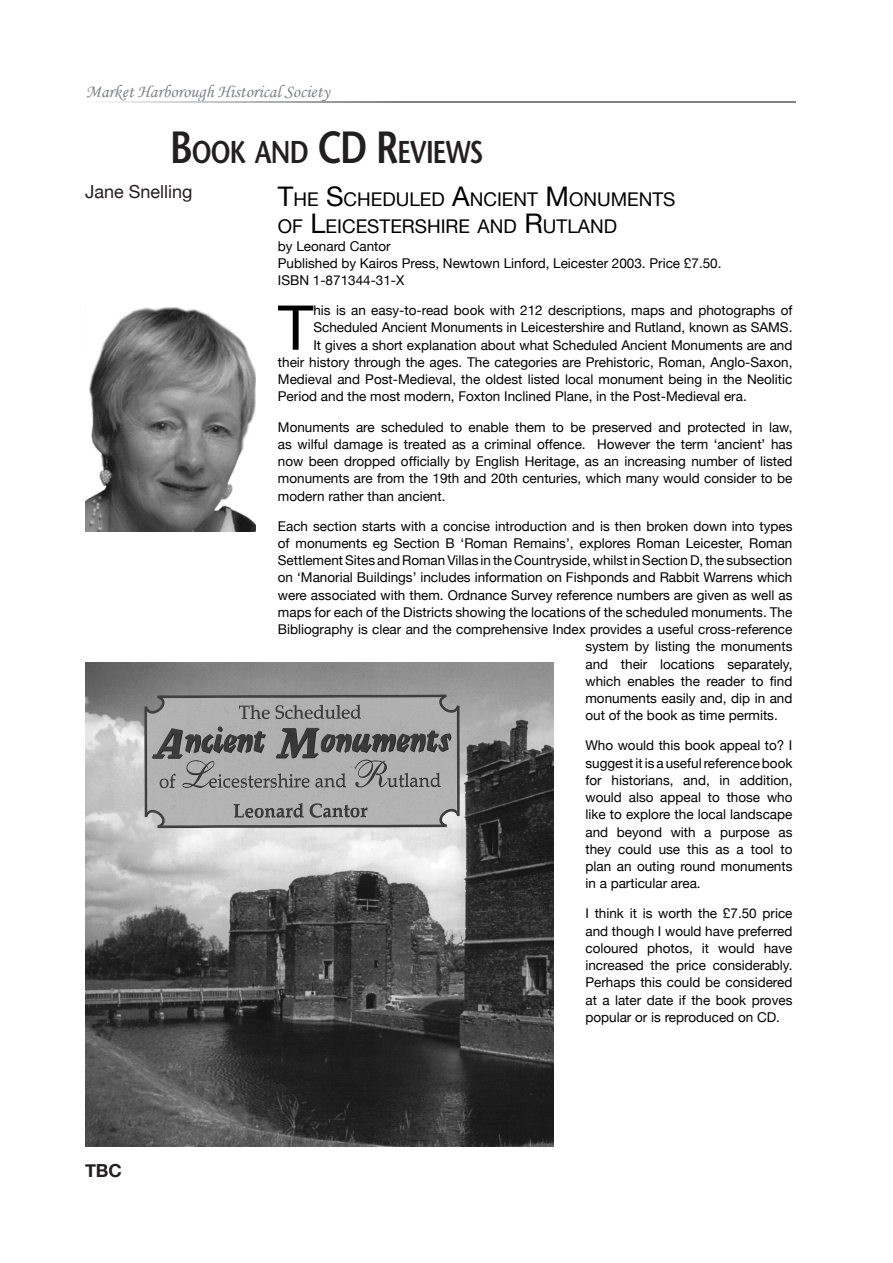
<style>
.page{position:relative;width:893px;height:1263px;background:#fff}
.page>*{position:absolute;margin:0;border:0;box-sizing:border-box;transform-origin:0 0}
.t1{font:61.8px "Helvetica Neue";color:#000}
.t2{font:600 31.5px "Stone Sans";letter-spacing:-.035em;color:#231f20;scale:.8 1}
.t3{font:18.9px/27px "Helvetica Neue";color:#000}
.t4{font:18px "Monotype Corsiva";color:#808285}
.t5{font:18px "Helvetica Neue";color:#231f20}
.t6{font:700 18px "Helvetica Neue";color:#231f20}
.t7{font:13.5px/17.2px "Helvetica Neue";color:#000;text-align:justify}
.s1{font-size:45px}
.s2{font-size:27px}
</style>
<div class="page">
<svg style="left:104px;top:101px;width:691px;height:1px"></svg>
<img style="left:85px;top:663px;width:468px;height:484px">
<img style="left:85px;top:307px;width:170px;height:224px">
<h3 class="t4" style="left:86px;top:81px;width:245px">Market Harborough Historical Society</h3>
<h2 class="t2" style="left:170px;top:133px;width:393px"><span class="s1">B</span>OOK AND <span class="s1">CD R</span>EVIEWS</h2>
<h3 class="t5" style="left:85px;top:181px;width:109px">Jane Snelling</h3>
<h3 class="t3" style="left:278px;top:186px;width:387px"><span class="s2">T</span>HE <span class="s2">S</span>CHEDULED <span class="s2">A</span>NCIENT <span class="s2">M</span>ONUM ENTS<br>OF <span class="s2">L</span>EICESTERSHIRE AND <span class="s2">R</span>UTLAND</h3>
<p class="t7" style="left:278px;top:237px;width:445px;text-align:left">by Leonard Cantor<br>Published by Kairos Press, Newtown Linford, Leicester 2003. Price £7.50.<br>ISBN 1-871344-31-X</p>
<h1 class="t1" style="left:278px;top:291px;width:37px">T</h1>
<p class="t7" style="left:313px;top:302px;width:481px">his is an easy-to-read book with 212 descriptions, maps and photographs of</p>
<p class="t7" style="left:313px;top:319px;width:481px">Scheduled Ancient Monuments in Leicestershire and Rutland, known as SAMS.</p>
<p class="t7" style="left:313px;top:336px;width:481px">It gives a short explanation about what Scheduled Ancient Monuments are and</p>
<p class="t7" style="left:278px;top:353px;width:516px">their history through the ages. The categories are Prehistoric, Roman, Anglo-Saxon,</p>
<p class="t7" style="left:278px;top:371px;width:516px">Medieval and Post-Medieval, the oldest listed local monument being in the Neolitic</p>
<p class="t7" style="left:278px;top:388px;width:470px">Period and the most modern, Foxton Inclined Plane, in the Post-Medieval era.</p>
<p class="t7" style="left:278px;top:418px;width:516px">Monuments are scheduled to enable them to be preserved and protected in law, as wilful damage is treated as a criminal offence. However the term ‘ancient’ has now been dropped officially by English Heritage, as an increasing number of listed monuments are from the 19th and 20th centuries, which many would consider to be modern rather than ancient.</p>
<p class="t7" style="left:278px;top:517px;width:516px">Each section starts with a concise introduction and is then broken down into types</p>
<p class="t7" style="left:278px;top:534px;width:516px">of monuments eg Section B ‘Roman Remains’, explores Roman Leicester, Roman</p>
<p class="t7" style="left:278px;top:551px;width:516px">Settlement Sites and Roman Villas in the Countryside, whilst in Section D, the subsection</p>
<p class="t7" style="left:278px;top:569px;width:516px">on ‘Manorial Buildings’ includes information on Fishponds and Rabbit Warrens which</p>
<p class="t7" style="left:278px;top:586px;width:516px">were associated with them. Ordnance Survey reference numbers are given as well as</p>
<p class="t7" style="left:278px;top:603px;width:516px">maps for each of the Districts showing the locations of the scheduled monuments. The</p>
<p class="t7" style="left:278px;top:620px;width:516px">Bibliography is clear and the comprehensive Index provides a useful cross-reference</p>
<p class="t7" style="left:585px;top:638px;width:208px">system by listing the monuments</p>
<p class="t7" style="left:585px;top:655px;width:208px">and their locations separately,</p>
<p class="t7" style="left:585px;top:672px;width:208px">which enables the reader to find</p>
<p class="t7" style="left:585px;top:689px;width:209px">monuments easily and, dip in and</p>
<p class="t7" style="left:585px;top:707px;width:194px">out of the book as time permits.</p>
<p class="t7" style="left:585px;top:737px;width:209px">Who would this book appeal to? I suggest it is a useful reference book for historians, and, in addition, would also appeal to those who like to explore the local landscape and beyond with a purpose as they could use this as a tool to plan an outing round monuments in a particular area.</p>
<p class="t7" style="left:585px;top:905px;width:209px">I think it is worth the £7.50 price and though I would have preferred coloured photos, it would have increased the price considerably.<br>Perhaps this could be considered at a later date if the book proves popular or is reproduced on CD.</p>
<h3 class="t6" style="left:85px;top:1159px;width:38px">TBC</h3>
</div>
